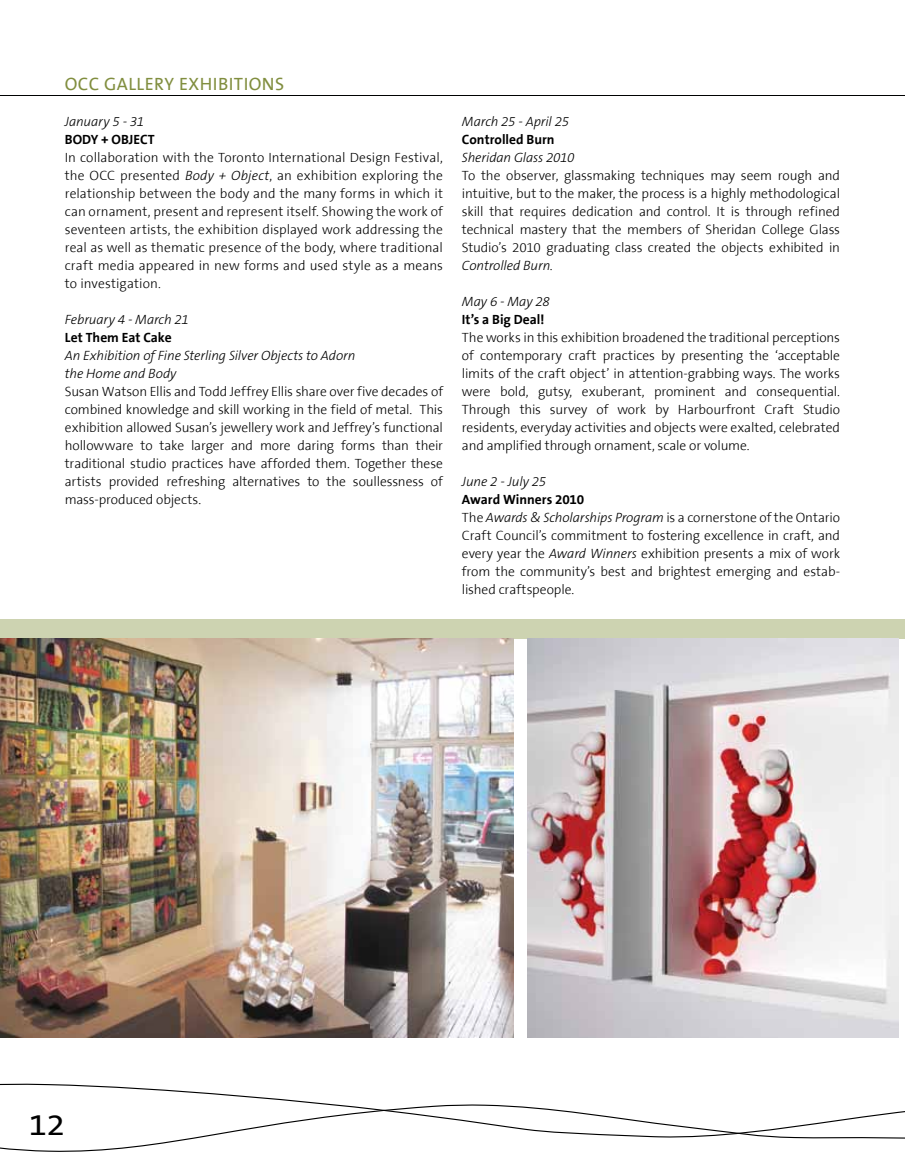
<style>
.page{position:relative;width:905px;height:1175px;background:#fff}
.page>*{position:absolute;margin:0;border:0;box-sizing:border-box;transform-origin:0 0}
.t1{font:30px "The Sans B5 Plain";color:#000;scale:1.1 1}
.t2{font:18px "The Sans B5 Plain";letter-spacing:.025em;color:#818e3f}
.t3{font:300 13.5px/18px "The Sans B3";letter-spacing:-.005em;color:#000}
.s1{font-style:italic}
.s2{font-family:"The Sans B7";font-weight:700}
</style>
<div class="page">
<div style="left:0;top:619px;width:904px;height:19px;background:#cdd3b1"></div>
<hr style="left:0;top:95px;width:904px;height:1px;background:#000101">
<img style="left:527px;top:638px;width:371px;height:399px">
<img style="left:0;top:638px;width:513px;height:399px">
<svg style="left:0;top:1083px;width:320px;height:20px"></svg>
<svg style="left:0;top:1103px;width:904px;height:49px"></svg>
<p class="t2" style="left:65px;top:75px;width:221px">OCC GALLERY EXHIBITIONS</p>
<p class="t3" style="left:65px;top:113px;width:380px"><span class="s1">January 5 - 31<br></span><span class="s2">BodY + oBJect<br></span>in collaboration with the toronto international design festival, the oCC presented <span class="s1">Body + Object</span>, an exhibition exploring the relationship between the body and the many forms in which it can ornament, present and represent itself. showing the work of seventeen artists, the exhibition displayed work addressing the real as well as thematic presence of the body, where traditional craft media appeared in new forms and used style as a means to investigation.</p>
<p class="t3" style="left:65px;top:311px;width:380px"><span class="s1">February 4 - March 21<br></span><span class="s2">Let them eat cake<br></span><span class="s1">An Exhibition of Fine Sterling Silver Objects to Adorn<br>the Home and Body<br></span>susan Watson ellis and todd Jeffrey ellis share over five decades of combined knowledge and skill working in the field of metal. this exhibition allowed susan’s jewellery work and Jeffrey’s functional hollowware to take larger and more daring forms than their traditional studio practices have afforded them. together these artists provided refreshing alternatives to the soullessness of mass-produced objects.</p>
<p class="t3" style="left:462px;top:113px;width:379px"><span class="s1">March 25 - April 25<br></span><span class="s2">controlled Burn<br></span><span class="s1">Sheridan Glass 2010<br></span>to the observer, glassmaking techniques may seem rough and intuitive, but to the maker, the process is a highly methodological skill that requires dedication and control. it is through refined technical mastery that the members of sheridan College glass studio’s 2010 graduating class created the objects exhibited in <span class="s1">Controlled Burn</span>.</p>
<p class="t3" style="left:462px;top:293px;width:379px"><span class="s1">May 6 - May 28<br></span><span class="s2">it’s a Big deal!<br></span>the works in this exhibition broadened the traditional perceptions of contemporary craft practices by presenting the ‘acceptable limits of the craft object’ in attention-grabbing ways. the works were bold, gutsy, exuberant, prominent and consequential. through this survey of work by harbourfront Craft studio residents, everyday activities and objects were exalted, celebrated and amplified through ornament, scale or volume.</p>
<p class="t3" style="left:462px;top:473px;width:379px"><span class="s1">June 2 - July 25<br></span><span class="s2">award winners 2010<br></span>the <span class="s1">Awards &amp; Scholarships Program</span> is a cornerstone of the ontario Craft Council’s commitment to fostering excellence in craft, and every year the <span class="s1">Award Winners</span> exhibition presents a mix of work from the community’s best and brightest emerging and estab&shy;lished craftspeople.</p>
<p class="t1" style="left:29px;top:1109px;width:34px">12</p>
</div>
